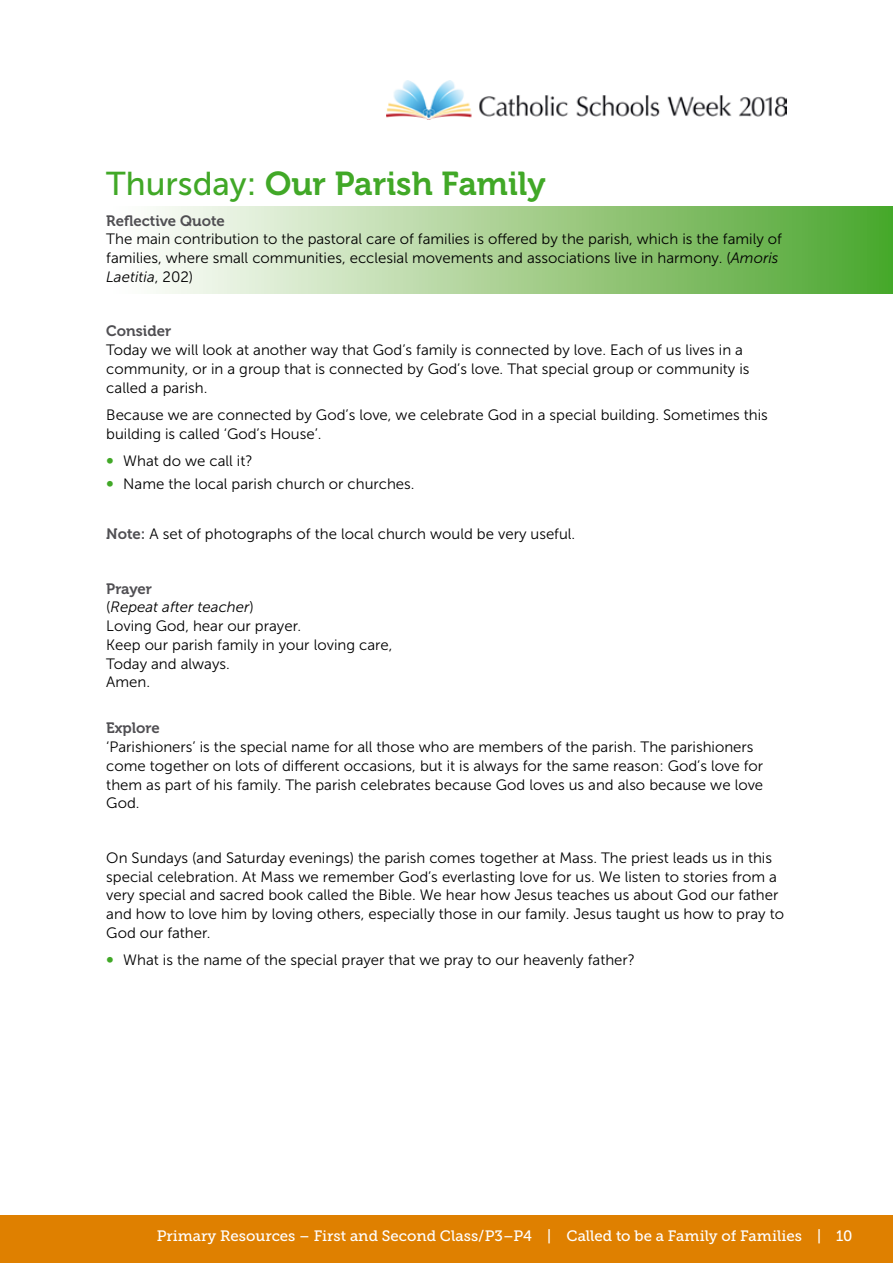
<style>
.page{position:relative;width:893px;height:1263px;background:#fff}
.page>*{position:absolute;margin:0;border:0;box-sizing:border-box;transform-origin:0 0}
.t1{font:33px "Museo 700";color:#41a827}
.t2{font:15px/18.8px "Museo Sans 300";color:#000}
.t3{font:15px "Museo Slab 500";color:#fff}
.t4{font:15px "Museo 700";color:#504f53}
.s1{font-family:"Museo Sans 500"}
.s2{font-style:italic}
.s3{font-family:"Museo 700";color:#41a827}
.s4{font-family:"Museo 700";color:#504f53}
</style>
<div class="page">
<div style="left:106px;top:207px;width:787px;height:86px;background:linear-gradient(to right,#fff,#4ea52c)"></div>
<div style="left:0;top:1215px;width:893px;height:48px;background:#df8000"></div>
<img style="left:387px;top:80px;width:399px;height:39px">
<h1 class="t1" style="left:106px;top:165px;width:441px"><span class="s1">Thursday:</span> Our Parish Family</h1>
<p class="t4" style="left:106px;top:212px;width:120px">Reflective Quote</p>
<p class="t2" style="left:106px;top:230px;width:677px">The main contribution to the pastoral care of families is offered by the parish, which is the family of families, where small communities, ecclesial movements and associations live in harmony. (<span class="s2">Amoris<br>Laetitia</span>, 202)</p>
<p class="t4" style="left:106px;top:323px;width:66px">Consider</p>
<p class="t2" style="left:106px;top:341px;width:645px">Today we will look at another way that God’s family is connected by love. Each of us lives in a community, or in a group that is connected by God’s love. That special group or community is called a parish.</p>
<p class="t2" style="left:106px;top:405px;width:663px">Because we are connected by God’s love, we celebrate God in a special building. Sometimes this building is called ‘God’s House’.</p>
<p class="t2" style="left:106px;top:449px;width:310px;line-height:23px"><span class="s3">∞</span> What do we call it?<br><span class="s3">∞</span> Name the local parish church or churches.</p>
<p class="t2" style="left:106px;top:525px;width:470px"><span class="s4">Note:</span> A set of photographs of the local church would be very useful.</p>
<p class="t4" style="left:106px;top:580px;width:47px">Prayer</p>
<p class="t2" style="left:106px;top:598px;width:288px">(<span class="s2">Repeat after teacher</span>)<br>Loving God, hear our prayer.<br>Keep our parish family in your loving care,<br>Today and always.<br>Amen.</p>
<p class="t4" style="left:106px;top:720px;width:55px">Explore</p>
<p class="t2" style="left:106px;top:738px;width:658px">‘Parishioners’ is the special name for all those who are members of the parish. The parishioners come together on lots of different occasions, but it is always for the same reason: God’s love for them as part of his family. The parish celebrates because God loves us and also because we love God.</p>
<p class="t2" style="left:106px;top:848px;width:679px">On Sundays (and Saturday evenings) the parish comes together at Mass. The priest leads us in this special celebration. At Mass we remember God’s everlasting love for us. We listen to stories from a very special and sacred book called the Bible. We hear how Jesus teaches us about God our father and how to love him by loving others, especially those in our family. Jesus taught us how to pray to God our father.</p>
<p class="t2" style="left:106px;top:951px;width:530px"><span class="s3">∞</span> What is the name of the special prayer that we pray to our heavenly father?</p>
<p class="t3" style="left:157px;top:1227px;width:697px">Primary Resources – First and Second Class/P3–P4 | Called to be a Family of Families | 10</p>
</div>
